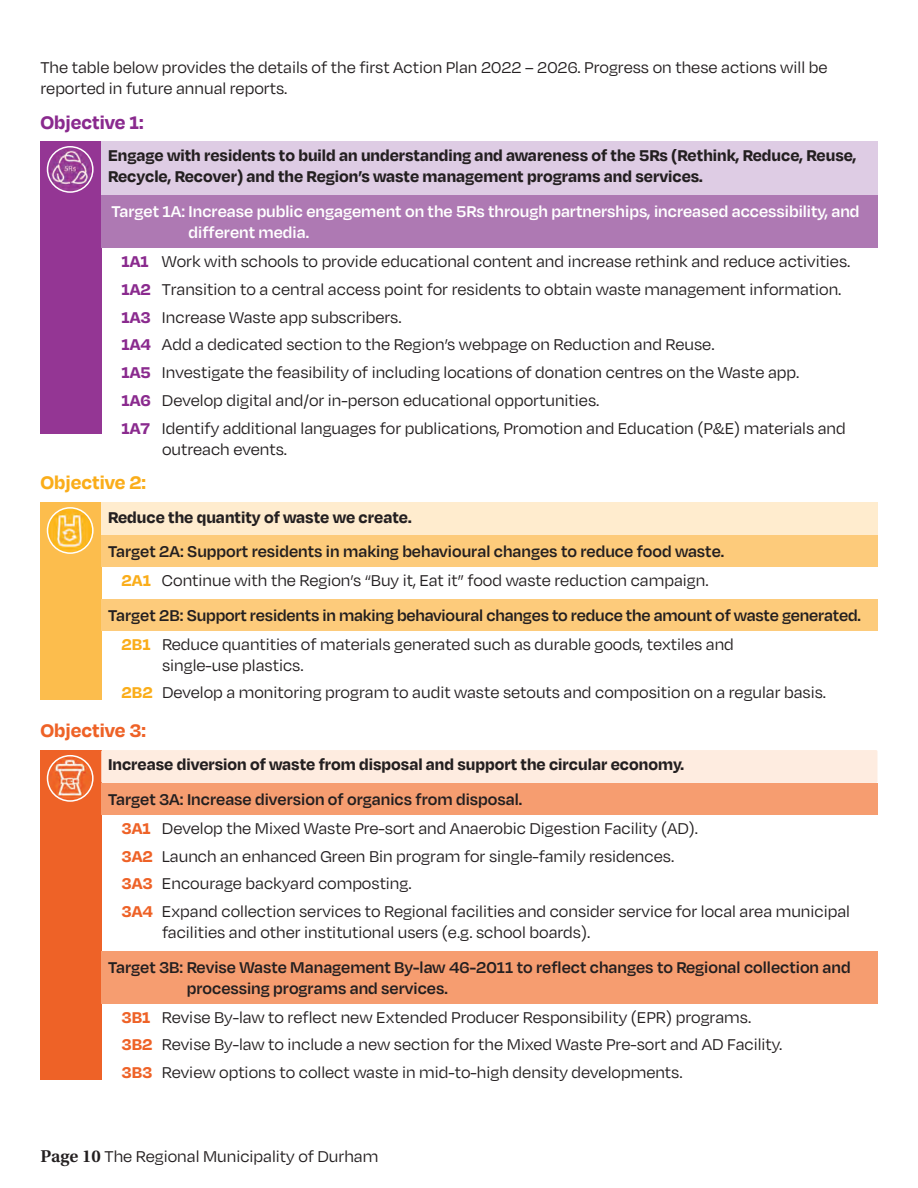
<style>
.page{position:relative;width:918px;height:1188px;background:#fff}
.page>*{position:absolute;margin:0;border:0;box-sizing:border-box;transform-origin:0 0}
.t1{font:700 21px "Degular";color:#8a2a8e}
.t2{font:700 21px "Degular";color:#faad1a}
.t3{font:700 21px "Degular";color:#ee6227}
.t4{font:18px/21px "Degular";color:#231f20}
.Objectives-Bold{font:600 18px/21px "Degular";color:#231f20}
.t5{font:700 18px "Degular";color:#231f20}
.t6{font:600 18px "Degular";color:#fff}
.t7{font:700 18px "Degular";color:#8a2a8e}
.t8{font:700 18px "Degular";color:#faad1a}
.s1{font-weight:700;color:#ee6227}
.s2{font-family:"Utopia Std";font-weight:600}
</style>
<div class="page">
<div style="left:40px;top:502px;width:62px;height:198px;background:#fcbd4d"></div>
<div style="left:101px;top:502px;width:777px;height:33px;background:#ffecce"></div>
<div style="left:101px;top:536px;width:777px;height:31px;background:#fdcb7b"></div>
<div style="left:101px;top:599px;width:777px;height:32px;background:#fdcb7b"></div>
<div style="left:40px;top:141px;width:62px;height:293px;background:#943694"></div>
<div style="left:101px;top:143px;width:777px;height:52px;background:#decce4"></div>
<div style="left:101px;top:195px;width:777px;height:53px;background:#ae79b3"></div>
<div style="left:40px;top:750px;width:62px;height:330px;background:#ee6227"></div>
<img style="left:48px;top:147px;width:45px;height:45px;border-radius:23px">
<div style="left:47px;top:146px;width:47px;height:47px;border:2px solid #fff;border-radius:50%"></div>
<img style="left:48px;top:508px;width:43px;height:45px">
<div style="left:47px;top:507px;width:47px;height:47px;border:2px solid #fff;border-radius:50%"></div>
<div style="left:101px;top:750px;width:777px;height:33px;background:#feece0;border-radius:2px"></div>
<div style="left:101px;top:783px;width:777px;height:32px;background:#f69d70"></div>
<div style="left:101px;top:951px;width:777px;height:53px;background:#f69d70"></div>
<img style="left:48px;top:756px;width:43px;height:45px">
<div style="left:47px;top:755px;width:47px;height:47px;border:2px solid #fff;border-radius:50%"></div>
<div style="left:101px;top:141px;width:777px;height:8px;background:#decce4"></div>
<p class="t4" style="left:40px;top:56px;width:789px">The table below provides the details of the first Action Plan 2022 – 2026. Progress on these actions will be reported in future annual reports.</p>
<p class="t1" style="left:40px;top:109px;width:105px">Objective 1:</p>
<p class="t5" style="left:108px;top:144px;width:750px">Engage with residents to build an understanding and awareness of the 5Rs (Rethink, Reduce, Reuse,</p>
<p class="t5" style="left:108px;top:165px;width:596px">Recycle, Recover) and the Region’s waste management programs and services.</p>
<p class="t6" style="left:111px;top:200px;width:750px">Target 1A: Increase public engagement on the 5Rs through partnerships, increased accessibility, and</p>
<p class="t6" style="left:189px;top:221px;width:122px">different media.</p>
<p class="t7" style="left:121px;top:250px;width:29px">1A1</p>
<p class="t4" style="left:162px;top:250px;width:690px">Work with schools to provide educational content and increase rethink and reduce activities.</p>
<p class="t7" style="left:122px;top:278px;width:31px">1A2</p>
<p class="t4" style="left:162px;top:278px;width:681px">Transition to a central access point for residents to obtain waste management information.</p>
<p class="t7" style="left:122px;top:305px;width:31px">1A3</p>
<p class="t4" style="left:162px;top:306px;width:241px">Increase Waste app subscribers.</p>
<p class="t7" style="left:122px;top:333px;width:31px">1A4</p>
<p class="t4" style="left:162px;top:333px;width:554px">Add a dedicated section to the Region’s webpage on Reduction and Reuse.</p>
<p class="t7" style="left:122px;top:361px;width:31px">1A5</p>
<p class="t4" style="left:162px;top:361px;width:639px">Investigate the feasibility of including locations of donation centres on the Waste app.</p>
<p class="t7" style="left:122px;top:389px;width:31px">1A6</p>
<p class="t4" style="left:162px;top:389px;width:439px">Develop digital and/or in-person educational opportunities.</p>
<p class="t7" style="left:122px;top:416px;width:30px">1A7</p>
<p class="t4" style="left:162px;top:417px;width:685px">Identify additional languages for publications, Promotion and Education (P&amp;E) materials and</p>
<p class="t4" style="left:162px;top:438px;width:127px">outreach events.</p>
<p class="t2" style="left:40px;top:469px;width:107px">Objective 2:</p>
<p class="t5" style="left:108px;top:505px;width:305px">Reduce the quantity of waste we create.</p>
<p class="Objectives-Bold" style="left:108px;top:540px;width:618px">Target 2A: Support residents in making behavioural changes to reduce food waste.</p>
<p class="t8" style="left:122px;top:569px;width:31px">2A1</p>
<p class="t4" style="left:162px;top:569px;width:548px">Continue with the Region’s “Buy it, Eat it” food waste reduction campaign.</p>
<p class="Objectives-Bold" style="left:108px;top:604px;width:754px">Target 2B: Support residents in making behavioural changes to reduce the amount of waste generated.</p>
<p class="t8" style="left:122px;top:633px;width:31px">2B1</p>
<p class="t4" style="left:162px;top:633px;width:573px">Reduce quantities of materials generated such as durable goods, textiles and</p>
<p class="t4" style="left:162px;top:654px;width:143px">single-use plastics.</p>
<p class="t8" style="left:122px;top:681px;width:33px">2B2</p>
<p class="t4" style="left:162px;top:682px;width:666px">Develop a monitoring program to audit waste setouts and composition on a regular basis.</p>
<p class="t3" style="left:40px;top:717px;width:107px">Objective 3:</p>
<p class="t5" style="left:108px;top:753px;width:577px">Increase diversion of waste from disposal and support the circular economy.</p>
<p class="Objectives-Bold" style="left:108px;top:788px;width:416px">Target 3A: Increase diversion of organics from disposal.</p>
<p class="t4" style="left:122px;top:817px;width:578px"><span class="s1">3A1</span> Develop the Mixed Waste Pre-sort and Anaerobic Digestion Facility (AD).</p>
<p class="t4" style="left:122px;top:845px;width:554px"><span class="s1">3A2</span> Launch an enhanced Green Bin program for single-family residences.</p>
<p class="t4" style="left:122px;top:873px;width:292px"><span class="s1">3A3</span> Encourage backyard composting.</p>
<p class="t4" style="left:162px;top:900px;width:689px;text-indent:-40px"><span class="s1">3A4</span> Expand collection services to Regional facilities and consider service for local area municipal facilities and other institutional users (e.g. school boards).</p>
<p class="Objectives-Bold" style="left:187px;top:956px;width:665px;text-indent:-79px">Target 3B: Revise Waste Management By-law 46-2011 to reflect changes to Regional collection and processing programs and services.</p>
<p class="t4" style="left:121px;top:1006px;width:631px"><span class="s1">3B1</span> Revise By-law to reflect new Extended Producer Responsibility (EPR) programs.</p>
<p class="t4" style="left:122px;top:1034px;width:662px"><span class="s1">3B2</span> Revise By-law to include a new section for the Mixed Waste Pre-sort and AD Facility.</p>
<p class="t4" style="left:122px;top:1061px;width:563px"><span class="s1">3B3</span> Review options to collect waste in mid-to-high density developments.</p>
<p class="t4" style="left:40px;top:1145px;width:339px"><span class="s2">Page 10</span> The Regional Municipality of Durham</p>
</div>
